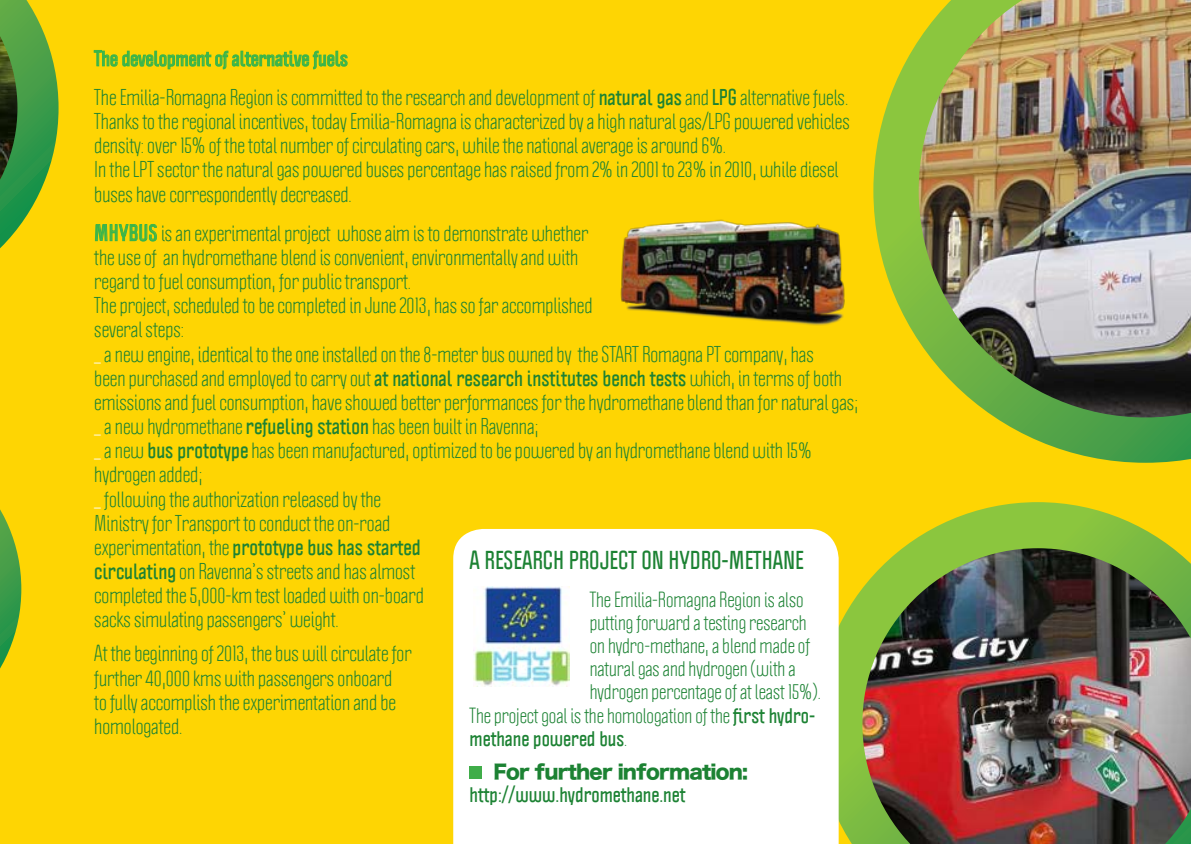
<style>
.page{position:relative;width:1191px;height:844px;background:#fff}
.page>*{position:absolute;margin:0;border:0;box-sizing:border-box;transform-origin:0 0}
.t1{font:700 22.75px "Politica";color:#1c8233}
.t2{font:20.12px/24.2px "Politica";color:#1c8233}
.t3{font:700 20.12px "Politica";color:#3ab54a}
.t4{font:19.25px "Politica";color:#1c8233}
.t5{font:700 19.25px "Politica";color:#1c8233}
.t6{font:700 19.25px "Politica";color:#3ab54a}
.t7{font:19.25px "Hira Kaku Std W8";letter-spacing:-.04em;color:#1c8233}
.s1{font-weight:700}
.s2{font-size:19.25px;color:#fff}
.s3{font-weight:400}
</style>
<div class="page">
<div style="left:0;top:0;width:1191px;height:843px;background:#fed503"></div>
<img style="left:873px;top:0;width:318px;height:462px">
<svg style="left:0;top:0;width:59px;height:249px"></svg>
<svg style="left:0;top:509px;width:21px;height:160px"></svg>
<img style="left:838px;top:502px;width:353px;height:341px">
<div style="left:453px;top:529px;width:385px;height:314px;background:#fff"></div>
<div style="left:469px;top:766px;width:13px;height:12px;background:#40ad49"></div>
<img style="left:473px;top:587px;width:97px;height:99px">
<svg style="left:93px;top:50px;width:255px;height:20px"></svg>
<svg style="left:95px;top:224px;width:62px;height:18px"></svg>
<img style="left:620px;top:219px;width:225px;height:107px">
<p class="t6" style="left:94px;top:46px;width:255px">The development of alternative fuels</p>
<p class="t2" style="left:94px;top:85px;width:757px">The Emilia-Romagna Region is committed to the research and development of <span class="s1">natural gas</span> and <span class="s1">LPG</span> alternative fuels.<br>Thanks to the regional incentives, today Emilia-Romagna is characterized by a high natural gas/LPG powered vehicles density: over 15% of the total number of circulating cars, while the national average is around 6%.<br>In the LPT sector the natural gas powered buses percentage has raised from 2% in 2001 to 23% in 2010, while diesel buses have correspondently decreased.</p>
<p class="t3" style="left:94px;top:219px;width:12px">MHYBUS</p>
<p class="t2" style="left:94px;top:221px;width:765px;text-indent:67px">is an experimental project whose aim is to demonstrate whether<br>the use of an hydromethane blend is convenient, environmentally and with<br>regard to fuel consumption, for public transport.<br>The project, scheduled to be completed in June 2013, has so far accomplished<br>several steps:<br><span class="s2">_</span> a new engine, identical to the one installed on the 8-meter bus owned by the START Romagna PT company, has<br>been purchased and employed to carry out <span class="s1">at national research institutes bench tests</span> which, in terms of both emissions and fuel consumption, have showed better performances for the hydromethane blend than for natural gas; <span class="s2">_</span> a new hydromethane <span class="s1">refueling station</span> has been built in Ravenna;<br><span class="s2">_</span> a new <span class="s1">bus prototype</span> has been manufactured, optimized to be powered by an hydromethane blend with 15% hydrogen added;<br><span class="s2">_</span> following the authorization released by the<br>Ministry for Transport to conduct the on-road<br>experimentation, the <span class="s1">prototype bus has started<br>circulating</span> on Ravenna’s streets and has almost<br>completed the 5,000-km test loaded with on-board<br>sacks simulating passengers’ weight.</p>
<p class="t2" style="left:94px;top:641px;width:319px">At the beginning of 2013, the bus will circulate for further 40,000 kms with passengers onboard<br>to fully accomplish the experimentation and be homologated.</p>
<p class="t1" style="left:469px;top:544px;width:334px">A research project on hydro-methane</p>
<p class="t4" style="left:589px;top:587px;width:215px">The Emilia-Romagna Region is also</p>
<p class="t4" style="left:589px;top:610px;width:218px">putting forward a testing research</p>
<p class="t4" style="left:589px;top:633px;width:222px">on hydro-methane, a blend made of</p>
<p class="t4" style="left:589px;top:656px;width:207px">natural gas and hydrogen (with a</p>
<p class="t4" style="left:589px;top:679px;width:233px">hydrogen percentage of at least 15%).</p>
<p class="t4" style="left:469px;top:702px;width:347px">The project goal is the homologation of the <span class="s1">first hydro-</span></p>
<p class="t5" style="left:469px;top:725px;width:159px">methane powered bus<span class="s3">.</span></p>
<p class="t7" style="left:493px;top:760px;width:256px">For further information:</p>
<p class="t5" style="left:469px;top:781px;width:217px">http://www.hydromethane.net</p>
</div>
